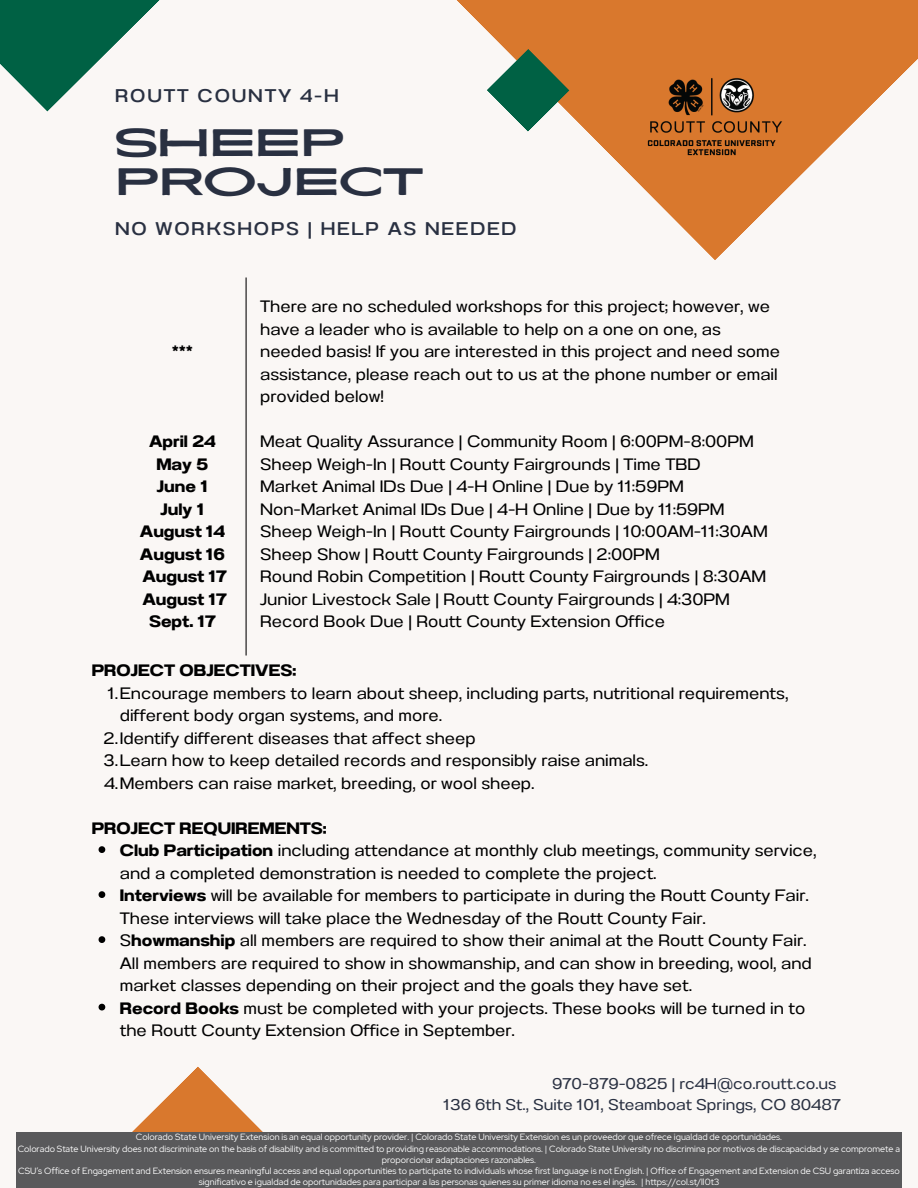
<style>
.page{position:relative;width:918px;height:1188px;background:#faf7f5}
.page>*{position:absolute;margin:0;border:0;box-sizing:border-box;transform-origin:0 0}
.t1{font:38.1px "Ayr Lucidity Expand";color:#293041}
.t2{font:18.3px "Anantason Medium Wd 125";letter-spacing:.1em;color:#293041}
.t3{font:16.5px/22.5px "Anantason Wd 125";color:#000}
.t4{font:16.5px "Anantason Bold Wd 125";color:#000}
.t5{font:15.45px "Anantason Wd 125";color:#293041}
.t6{font:9px/11.2px "Red Hat Display";color:#fff;text-align:center}
.s1{font-family:"Anantason Bold Wd 125"}
</style>
<div class="page">
<svg style="left:0;top:0;width:160px;height:112px"></svg>
<svg style="left:132px;top:1066px;width:131px;height:66px"></svg>
<svg style="left:457px;top:0;width:461px;height:260px"></svg>
<svg style="left:486px;top:49px;width:84px;height:83px"></svg>
<hr style="left:246px;top:278px;width:1px;height:378px;background:#000">
<div style="left:16px;top:1132px;width:886px;height:56px;background:#59595b"></div>
<img style="left:637px;top:65px;width:158px;height:102px">
<svg style="left:99px;top:846px;width:6px;height:7px"></svg>
<svg style="left:99px;top:891px;width:6px;height:7px"></svg>
<svg style="left:99px;top:936px;width:6px;height:7px"></svg>
<svg style="left:99px;top:1004px;width:6px;height:6px"></svg>
<p class="t2" style="left:115px;top:85px;width:225px">ROUTT COUNTY 4-H</p>
<p class="t1" style="left:115px;top:118px;width:226px">SHEEP</p>
<p class="t1" style="left:115px;top:156px;width:307px">PROJ ECT</p>
<p class="t2" style="left:115px;top:218px;width:403px">NO WORKSHOPS | HELP AS NEEDED</p>
<p class="t4" style="left:172px;top:342px;width:23px">***</p>
<p class="t4" style="left:149px;top:432px;width:68px">April 24</p>
<p class="t4" style="left:156px;top:455px;width:53px">May 5</p>
<p class="t4" style="left:157px;top:477px;width:52px">June 1</p>
<p class="t4" style="left:161px;top:500px;width:45px">July 1</p>
<p class="t4" style="left:140px;top:522px;width:87px">August 14</p>
<p class="t4" style="left:140px;top:545px;width:87px">August 16</p>
<p class="t4" style="left:142px;top:567px;width:86px">August 17</p>
<p class="t4" style="left:142px;top:590px;width:86px">August 17</p>
<p class="t4" style="left:149px;top:612px;width:68px">Sept. 17</p>
<p class="t3" style="left:260px;top:295px;width:521px">There are no scheduled workshops for this project; however, we have a leader who is available to help on a one on one, as needed basis! If you are interested in this project and need some assistance, please reach out to us at the phone number or email provided below!</p>
<p class="t3" style="left:260px;top:430px;width:495px">Meat Quality Assurance | Community Room | 6:00PM-8:00PM</p>
<p class="t3" style="left:260px;top:453px;width:442px">Sheep Weigh-In | Routt County Fairgrounds | Time TBD</p>
<p class="t3" style="left:260px;top:475px;width:425px">Market Animal IDs Due | 4-H Online | Due by 11:59PM</p>
<p class="t3" style="left:260px;top:498px;width:466px">Non-Market Animal IDs Due | 4-H Online | Due by 11:59PM</p>
<p class="t3" style="left:260px;top:520px;width:509px">Sheep Weigh-In | Routt County Fairgrounds | 10:00AM-11:30AM</p>
<p class="t3" style="left:260px;top:543px;width:401px">Sheep Show | Routt County Fairgrounds | 2:00PM</p>
<p class="t3" style="left:260px;top:565px;width:508px">Round Robin Competition | Routt County Fairgrounds | 8:30AM</p>
<p class="t3" style="left:260px;top:588px;width:471px">Junior Livestock Sale | Routt County Fairgrounds | 4:30PM</p>
<p class="t3" style="left:260px;top:610px;width:406px">Record Book Due | Routt County Extension Office</p>
<p class="t4" style="left:92px;top:661px;width:206px">PROJECT OBJECTIVES:</p>
<p class="t3" style="left:120px;top:682px;width:670px;text-indent:-12px">1.Encourage members to learn about sheep, including parts, nutritional requirements, different body organ systems, and more.</p>
<p class="t3" style="left:104px;top:727px;width:374px">2.Identify different diseases that affect sheep</p>
<p class="t3" style="left:104px;top:749px;width:546px">3.Learn how to keep detailed records and responsibly raise animals.</p>
<p class="t3" style="left:104px;top:772px;width:432px">4.Members can raise market, breeding, or wool sheep.</p>
<p class="t4" style="left:92px;top:819px;width:236px">PROJECT REQUIREMENTS:</p>
<p class="t3" style="left:120px;top:839px;width:698px"><span class="s1">Club Participation</span> including attendance at monthly club meetings, community service, and a completed demonstration is needed to complete the project.</p>
<p class="t3" style="left:120px;top:884px;width:691px"><span class="s1">Interviews</span> will be available for members to participate in during the Routt County Fair.<br>These interviews will take place the Wednesday of the Routt County Fair.</p>
<p class="t3" style="left:120px;top:929px;width:694px">S<span class="s1">howmanship</span> all members are required to show their animal at the Routt County Fair.<br>All members are required to show in showmanship, and can show in breeding, wool, and market classes depending on their project and the goals they have set.</p>
<p class="t3" style="left:120px;top:997px;width:687px"><span class="s1">Record Books</span> must be completed with your projects. These books will be turned in to the Routt County Extension Office in September.</p>
<p class="t5" style="left:552px;top:1074px;width:286px">970-879-0825 | rc4H@co.routt.co.us</p>
<p class="t5" style="left:444px;top:1096px;width:399px">136 6th St., Suite 101, Steamboat Springs, CO 80487</p>
<p class="t6" style="left:136px;top:1131px;width:648px">Colorado State University Extension is an equal opportunity provider. | Colorado State University Extension es un proveedor que ofrece igualdad de oportunidades.</p>
<p class="t6" style="left:18px;top:1143px;width:884px">Colorado State University does not discriminate on the basis of disability and is committed to providing reasonable accommodations. | Colorado State University no discrimina por motivos de discapacidad y se compromete a proporcionar adaptaciones razonables.</p>
<p class="t6" style="left:18px;top:1165px;width:883px">CSU’s Office of Engagement and Extension ensures meaningful access and equal opportunities to participate to individuals whose first language is not English. | Office of Engagement and Extension de CSU garantiza acceso significativo e igualdad de oportunidades para participar a las personas quienes su primer idioma no es el inglés. | https://col.st/ll0t3</p>
</div>
